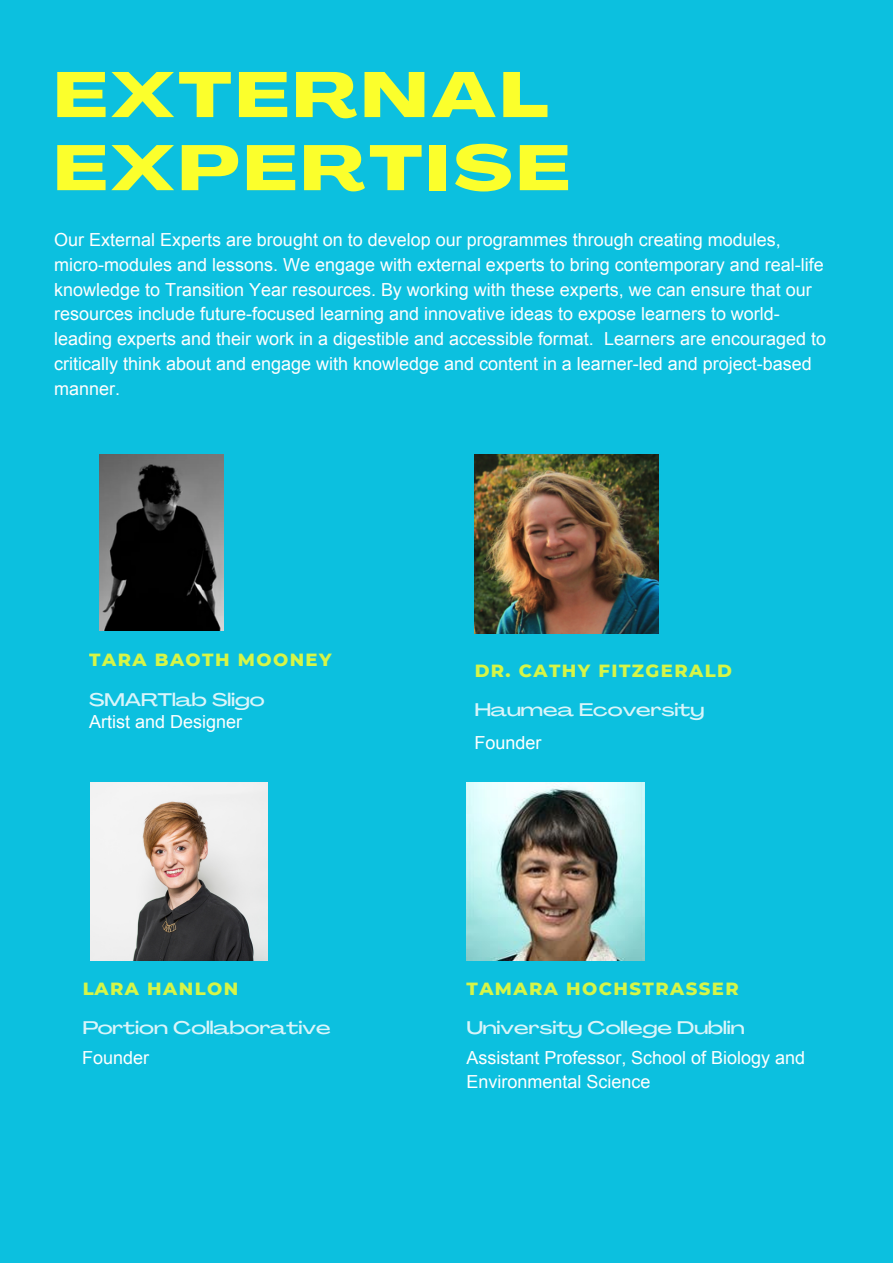
<style>
.page{position:relative;width:893px;height:1264px;background:#fff}
.page>*{position:absolute;margin:0;border:0;box-sizing:border-box;transform-origin:0 0}
.t1{font:800 63px/73.1px "Agrandir Grand";letter-spacing:.07em;color:#fbff2c}
.t2{font:18px/24.8px "Arial";color:#fff}
.t3{font:500 18px "Agrandir Grand";color:#fff}
.t4{font:800 18px "Montserrat";letter-spacing:.08em;color:#fbff2c}
</style>
<div class="page">
<div style="left:0;top:0;width:892px;height:1262px;background:#0cc0df"></div>
<img style="left:474px;top:454px;width:185px;height:179px">
<img style="left:100px;top:454px;width:123px;height:177px">
<img style="left:90px;top:782px;width:178px;height:178px">
<img style="left:466px;top:782px;width:178px;height:178px">
<p class="t1" style="left:54px;top:65px;width:516px">EXTERNAL<br>EXPERTISE</p>
<p class="t2" style="left:54px;top:227px;width:773px">Our External Experts are brought on to develop our programmes through creating modules, micro-modules and lessons. We engage with external experts to bring contemporary and real-life knowledge to Transition Year resources. By working with these experts, we can ensure that our resources include future-focused learning and innovative ideas to expose learners to world&shy;leading experts and their work in a digestible and accessible format. Learners are encouraged to critically think about and engage with knowledge and content in a learner-led and project-based manner.</p>
<p class="t4" style="left:89px;top:649px;width:244px">TARA BAOTH MOONEY</p>
<p class="t3" style="left:89px;top:692px;width:177px">SMARTlab Sligo</p>
<p class="t2" style="left:89px;top:709px;width:154px">Artist and Designer</p>
<p class="t4" style="left:82px;top:977px;width:157px">LARA HANLON</p>
<p class="t3" style="left:82px;top:1020px;width:250px">Portion Collaborative</p>
<p class="t2" style="left:82px;top:1045px;width:68px">Founder</p>
<p class="t4" style="left:474px;top:659px;width:259px">DR. CATHY FITZGERALD</p>
<p class="t3" style="left:474px;top:702px;width:231px">Haumea Ecoversity</p>
<p class="t2" style="left:474px;top:730px;width:68px">Founder</p>
<p class="t4" style="left:466px;top:977px;width:274px">TAMARA HOCHSTRASSER</p>
<p class="t3" style="left:466px;top:1020px;width:280px">University College Dublin</p>
<p class="t2" style="left:466px;top:1045px;width:340px">Assistant Professor, School of Biology and<br>Environmental Science</p>
</div>
